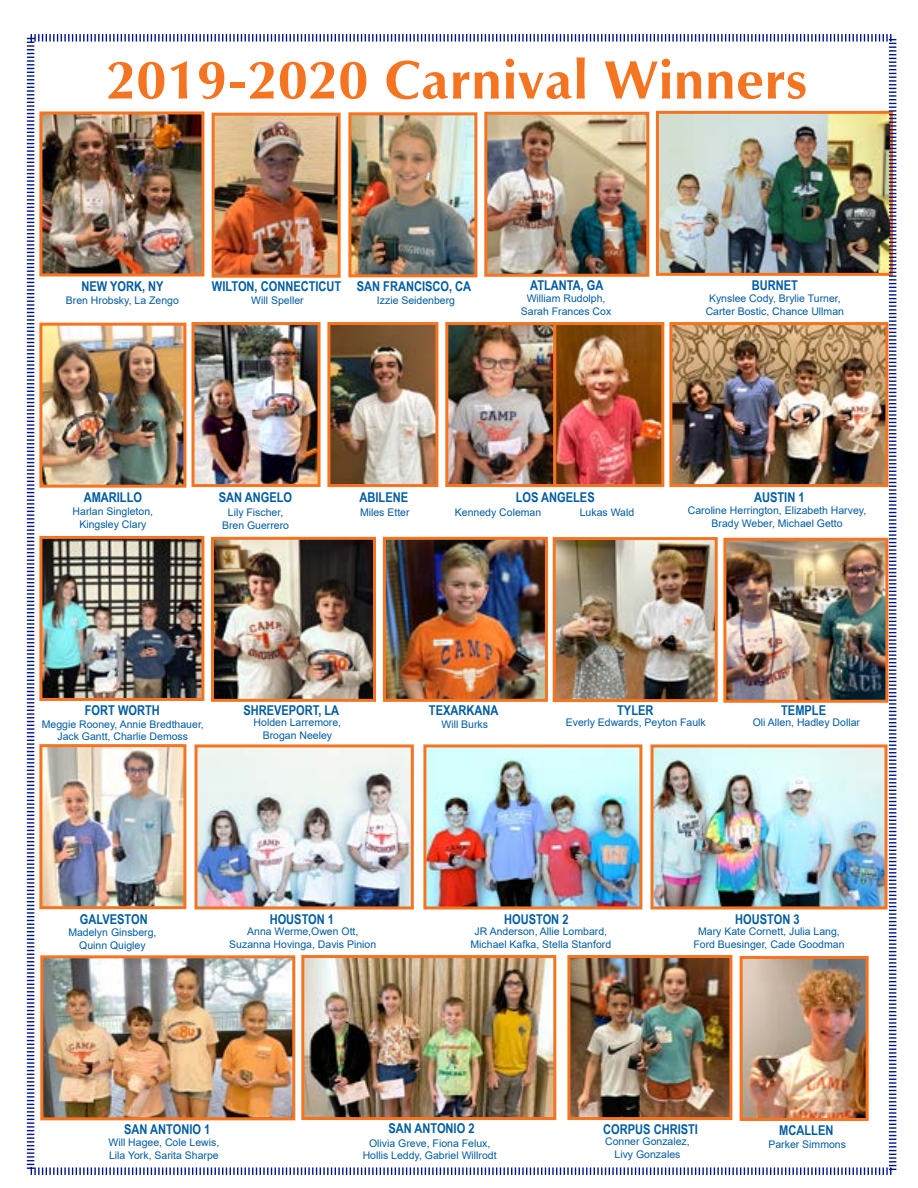
<style>
.page{position:relative;width:918px;height:1188px;background:#fff}
.page>*{position:absolute;margin:0;border:0;box-sizing:border-box;transform-origin:0 0}
.t1{font:54px "Athena TPC Bold";color:#f47421}
.t2{font:700 13.5px "Arial Narrow";color:#005ca2}
.t3{font:10.5px/12.6px "Arial";color:#005ca2;text-align:center}
</style>
<div class="page">
<img style="left:26px;top:34px;width:871px;height:1141px">
<h1 class="t1" style="left:106px;top:48px;width:703px">2019-2020 Carnival Winners</h1>
<p class="t2" style="left:81px;top:276px;width:84px">NEW YORK, NY</p>
<p class="t2" style="left:212px;top:276px;width:261px">WILTON, CONNECTICUT SAN FRANCISCO, CA</p>
<p class="t2" style="left:530px;top:276px;width:75px">ATLANTA, GA</p>
<p class="t2" style="left:752px;top:275px;width:48px">BURNET</p>
<p class="t3" style="left:521px;top:292px;width:92px">William Rudolph,<br>Sarah Frances Cox</p>
<p class="t3" style="left:706px;top:292px;width:140px">Kynslee Cody, Brylie Turner,<br>Carter Bostic, Chance Ullman</p>
<p class="t3" style="left:66px;top:294px;width:115px">Bren Hrobsky, La Zengo</p>
<p class="t3" style="left:251px;top:294px;width:54px">Will Speller</p>
<p class="t3" style="left:377px;top:294px;width:80px">Izzie Seidenberg</p>
<p class="t2" style="left:84px;top:487px;width:60px">AMARILLO</p>
<p class="t2" style="left:219px;top:487px;width:75px">SAN ANGELO</p>
<p class="t2" style="left:360px;top:487px;width:50px">ABILENE</p>
<p class="t2" style="left:516px;top:487px;width:80px">LOS ANGELES</p>
<p class="t2" style="left:754px;top:487px;width:52px">AUSTIN 1</p>
<p class="t3" style="left:73px;top:505px;width:82px">Harlan Singleton,<br>Kingsley Clary</p>
<p class="t3" style="left:222px;top:506px;width:69px">Lily Fischer,<br>Bren Guerrero</p>
<p class="t3" style="left:360px;top:506px;width:51px">Miles Etter</p>
<p class="t3" style="left:455px;top:506px;width:88px">Kennedy Coleman</p>
<p class="t3" style="left:580px;top:506px;width:56px">Lukas Wald</p>
<p class="t3" style="left:688px;top:504px;width:180px">Caroline Herrington, Elizabeth Harvey,<br>Brady Weber, Michael Getto</p>
<p class="t2" style="left:85px;top:700px;width:77px">FORT WORTH</p>
<p class="t2" style="left:243px;top:700px;width:97px">SHREVEPORT, LA</p>
<p class="t2" style="left:429px;top:700px;width:71px">TEXARKANA</p>
<p class="t2" style="left:617px;top:700px;width:38px">TYLER</p>
<p class="t2" style="left:781px;top:700px;width:46px">TEMPLE</p>
<p class="t3" style="left:254px;top:716px;width:89px">Holden Larremore,</p>
<p class="t3" style="left:753px;top:716px;width:109px">Oli Allen, Hadley Dollar</p>
<p class="t3" style="left:263px;top:729px;width:71px">Brogan Neeley</p>
<p class="t3" style="left:441px;top:717px;width:48px">Will Burks</p>
<p class="t3" style="left:566px;top:716px;width:142px">Everly Edwards, Peyton Faulk</p>
<p class="t3" style="left:42px;top:718px;width:164px">Meggie Rooney, Annie Bredthauer,<br>Jack Gantt, Charlie Demoss</p>
<p class="t2" style="left:80px;top:909px;width:69px">GALVESTON</p>
<p class="t2" style="left:270px;top:909px;width:66px">HOUSTON 1</p>
<p class="t2" style="left:504px;top:909px;width:66px">HOUSTON 2</p>
<p class="t2" style="left:735px;top:909px;width:66px">HOUSTON 3</p>
<p class="t3" style="left:68px;top:926px;width:90px">Madelyn Ginsberg,<br>Quinn Quigley</p>
<p class="t3" style="left:229px;top:925px;width:149px">Anna Werme,Owen Ott,<br>Suzanna Hovinga, Davis Pinion</p>
<p class="t3" style="left:471px;top:925px;width:142px">JR Anderson, Allie Lombard,<br>Michael Kafka, Stella Stanford</p>
<p class="t3" style="left:693px;top:925px;width:153px">Mary Kate Cornett, Julia Lang,<br>Ford Buesinger, Cade Goodman</p>
<p class="t2" style="left:124px;top:1119px;width:88px">SAN ANTONIO 1</p>
<p class="t2" style="left:388px;top:1118px;width:88px">SAN ANTONIO 2</p>
<p class="t2" style="left:603px;top:1119px;width:96px">CORPUS CHRISTI</p>
<p class="t2" style="left:779px;top:1120px;width:56px">MCALLEN</p>
<p class="t3" style="left:108px;top:1136px;width:112px;text-align:left">Will Hagee, Cole Lewis,<br>Lila York, Sarita Sharpe</p>
<p class="t3" style="left:363px;top:1137px;width:136px">Olivia Greve, Fiona Felux,<br>Hollis Leddy, Gabriel Willrodt</p>
<p class="t3" style="left:605px;top:1135px;width:86px">Conner Gonzalez,<br>Livy Gonzales</p>
<p class="t3" style="left:768px;top:1138px;width:79px">Parker Simmons</p>
</div>
